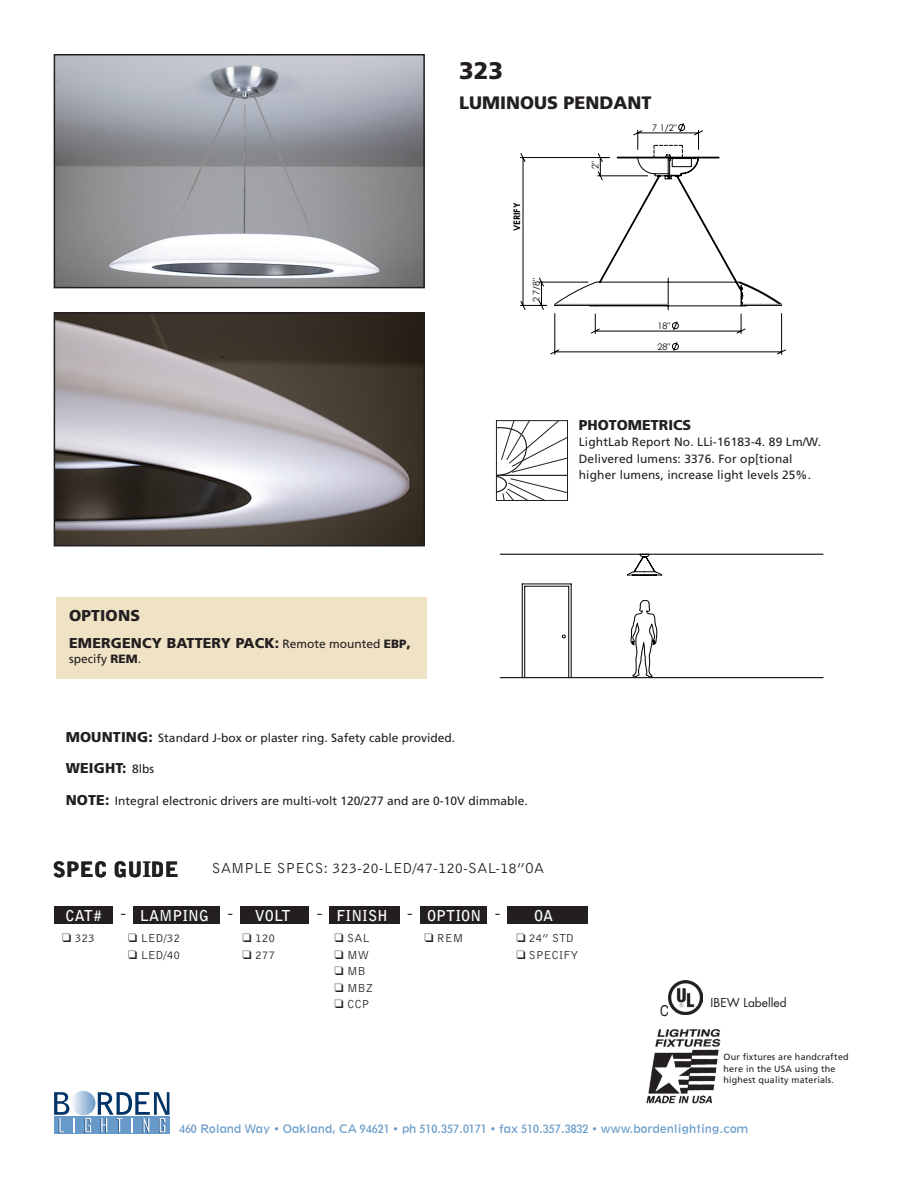
<style>
.page{position:relative;width:918px;height:1188px;background:#fff}
.page>*{position:absolute;margin:0;border:0;box-sizing:border-box;transform-origin:0 0}
.t1{font:900 24px "Frutiger";color:#231f20}
.t2{font:900 21px "Bell Gothic Std";color:#231f20}
.t3{font:19.5px "Bell Gothic BT";color:#231f20}
.t4{font:900 18px "Frutiger";color:#231f20}
.t5{font:900 15.75px "Frutiger";letter-spacing:.01em;color:#231f20}
.t6{font:15px "Bell Gothic BT";color:#231f20}
.t7{font:700 15px "Bell Gothic Std";color:#fff}
.t8{font:condensed 15px "Helvetica";color:#231f20}
.t9{font:900 14.25px "Frutiger";letter-spacing:.01em;color:#231f20}
.t10{font:12px/16.2px "Frutiger";color:#231f20}
.t11{font:12px "Bell Gothic BT";color:#231f20}
.t12{font:12px "Futura";color:#231f20}
.t13{font:10.8px "Geometric 212 BT";color:#679ac8}
.t14{font:9.3px "Myriad";color:#231f20}
.t15{font:9px "Frutiger";letter-spacing:.02em;color:#231f20}
.t16{font:9px "Century Gothic";color:#000}
.t17{font:700 9px "Century Gothic";color:#000}
.s1{font-weight:400;font-size:12px}
.s2{font-size:12px}
.s3{font-weight:900}
.s4{font-weight:900;font-size:14.25px}
</style>
<div class="page">
<div style="left:54px;top:1117px;width:116px;height:17px;background:#679ac8"></div>
<svg style="left:85px;top:1118px;width:6px;height:15px"></svg>
<svg style="left:71px;top:1091px;width:24px;height:24px"></svg>
<svg style="left:54px;top:1092px;width:21px;height:41px"></svg>
<svg style="left:98px;top:1092px;width:71px;height:41px"></svg>
<img style="left:57px;top:57px;width:365px;height:228px">
<div style="left:54px;top:54px;width:371px;height:234px;border:2px solid #231f20"></div>
<img style="left:669px;top:981px;width:34px;height:34px">
<img style="left:646px;top:1029px;width:75px;height:75px">
<div style="left:54px;top:907px;width:534px;height:17px;background:#231f20"></div>
<div style="left:310px;top:902px;width:19px;height:42px;background:#fff"></div>
<div style="left:400px;top:902px;width:19px;height:42px;background:#fff"></div>
<div style="left:488px;top:902px;width:19px;height:42px;background:#fff"></div>
<div style="left:113px;top:902px;width:19px;height:42px;background:#fff"></div>
<div style="left:220px;top:902px;width:19px;height:42px;background:#fff"></div>
<img style="left:57px;top:315px;width:365px;height:228px">
<div style="left:54px;top:312px;width:371px;height:234px;border:2px solid #231f20"></div>
<div style="left:56px;top:597px;width:371px;height:81px;background:#efe2c5"></div>
<svg style="left:520px;top:123px;width:266px;height:232px"></svg>
<hr style="left:743px;top:304px;width:39px;height:1px;background:#808080">
<hr style="left:555px;top:304px;width:113px;height:1px;background:#808080">
<hr style="left:500px;top:554px;width:323px;height:1px;background:#040503">
<hr style="left:500px;top:677px;width:323px;height:1px;background:#040503">
<svg style="left:522px;top:554px;width:140px;height:124px"></svg>
<svg style="left:495px;top:420px;width:73px;height:81px"></svg>
<p class="t1" style="left:459px;top:56px;width:46px">323</p>
<p class="t4" style="left:459px;top:92px;width:194px">LUMINOUS PENDANT</p>
<p class="t17" style="left:510px;top:231px;width:30px;rotate:-90deg">VERIFY</p>
<p class="t16" style="left:530px;top:302px;width:26px;rotate:-90deg">2 7/8"</p>
<p class="t16" style="left:589px;top:169px;width:9px;rotate:-90deg">2"</p>
<p class="t16" style="left:652px;top:121px;width:26px">7 1/2"</p>
<p class="t16" style="left:657px;top:320px;width:14px">18"</p>
<p class="t16" style="left:657px;top:340px;width:14px">28"</p>
<p class="t9" style="left:579px;top:417px;width:114px">PHOTOMETRICS</p>
<p class="t10" style="left:579px;top:434px;width:244px">LightLab Report No. LLi-16183-4. 89 Lm/W.<br>Delivered lumens: 3376. For op[tional higher lumens, increase light levels 25%.</p>
<p class="t14" style="left:623px;top:451px;width:38px">pendants</p>
<p class="t5" style="left:69px;top:606px;width:72px">OPTIONS</p>
<p class="t9" style="left:69px;top:634px;width:343px">EMERGENCY BATTERY PACK: <span class="s1">Remote mounted</span> <span class="s2">EBP</span><span class="s2">,</span></p>
<p class="t10" style="left:69px;top:651px;width:74px">specify <span class="s3">REM</span>.</p>
<p class="t10" style="left:66px;top:730px;width:391px"><span class="s4">MOUNTING:</span> Standard J-box or plaster ring. Safety cable provided.</p>
<p class="t9" style="left:66px;top:760px;width:90px">WEIGHT: <span class="s1">8lbs</span></p>
<p class="t10" style="left:66px;top:793px;width:464px"><span class="s4">NOTE:</span> Integral electronic drivers are multi-volt 120/277 and are 0-10V dimmable.</p>
<p class="t2" style="left:53px;top:857px;width:127px">SPEC GUIDE</p>
<p class="t6" style="left:212px;top:859px;width:334px">SAMPLE SPECS: 323-20-LED/47-120-SAL-18”OA</p>
<p class="t7" style="left:66px;top:906px;width:38px">CAT#</p>
<p class="t7" style="left:255px;top:906px;width:37px">VOLT</p>
<p class="t3" style="left:316px;top:901px;width:8px">-</p>
<p class="t7" style="left:336px;top:906px;width:53px">FINISH</p>
<p class="t3" style="left:407px;top:901px;width:8px">-</p>
<p class="t3" style="left:495px;top:901px;width:8px">-</p>
<p class="t7" style="left:140px;top:906px;width:71px">LAMPING</p>
<p class="t7" style="left:427px;top:906px;width:56px">OPTION</p>
<p class="t11" style="left:424px;top:931px;width:41px">❑ REM</p>
<p class="t3" style="left:120px;top:901px;width:8px">-</p>
<p class="t7" style="left:534px;top:906px;width:21px">OA</p>
<p class="t11" style="left:516px;top:931px;width:59px">❑ 24” STD</p>
<p class="t11" style="left:516px;top:947px;width:64px">❑ SPECIFY</p>
<p class="t3" style="left:227px;top:901px;width:8px">-</p>
<p class="t11" style="left:62px;top:931px;width:34px">❑ 323</p>
<p class="t11" style="left:243px;top:931px;width:34px">❑ 120</p>
<p class="t11" style="left:243px;top:947px;width:34px">❑ 277</p>
<p class="t11" style="left:128px;top:931px;width:53px">❑ LED/32</p>
<p class="t11" style="left:128px;top:947px;width:53px">❑ LED/40</p>
<p class="t11" style="left:335px;top:931px;width:36px">❑ SAL</p>
<p class="t11" style="left:335px;top:947px;width:36px">❑ MW</p>
<p class="t11" style="left:335px;top:964px;width:33px">❑ MB</p>
<p class="t11" style="left:335px;top:980px;width:40px">❑ MBZ</p>
<p class="t11" style="left:335px;top:997px;width:36px">❑ CCP</p>
<p class="t8" style="left:660px;top:1003px;width:10px">C</p>
<p class="t12" style="left:711px;top:995px;width:78px">IBEW Labelled</p>
<p class="t15" style="left:724px;top:1052px;width:127px">Our fixtures are handcrafted</p>
<p class="t15" style="left:724px;top:1063px;width:113px">here in the USA using the</p>
<p class="t15" style="left:724px;top:1075px;width:112px">highest quality materials.</p>
<p class="t13" style="left:179px;top:1122px;width:571px">460 Roland Way • Oakland, CA 94621 • ph 510.357.0171 • fax 510.357.3832 • www.bordenlighting.com</p>
</div>
